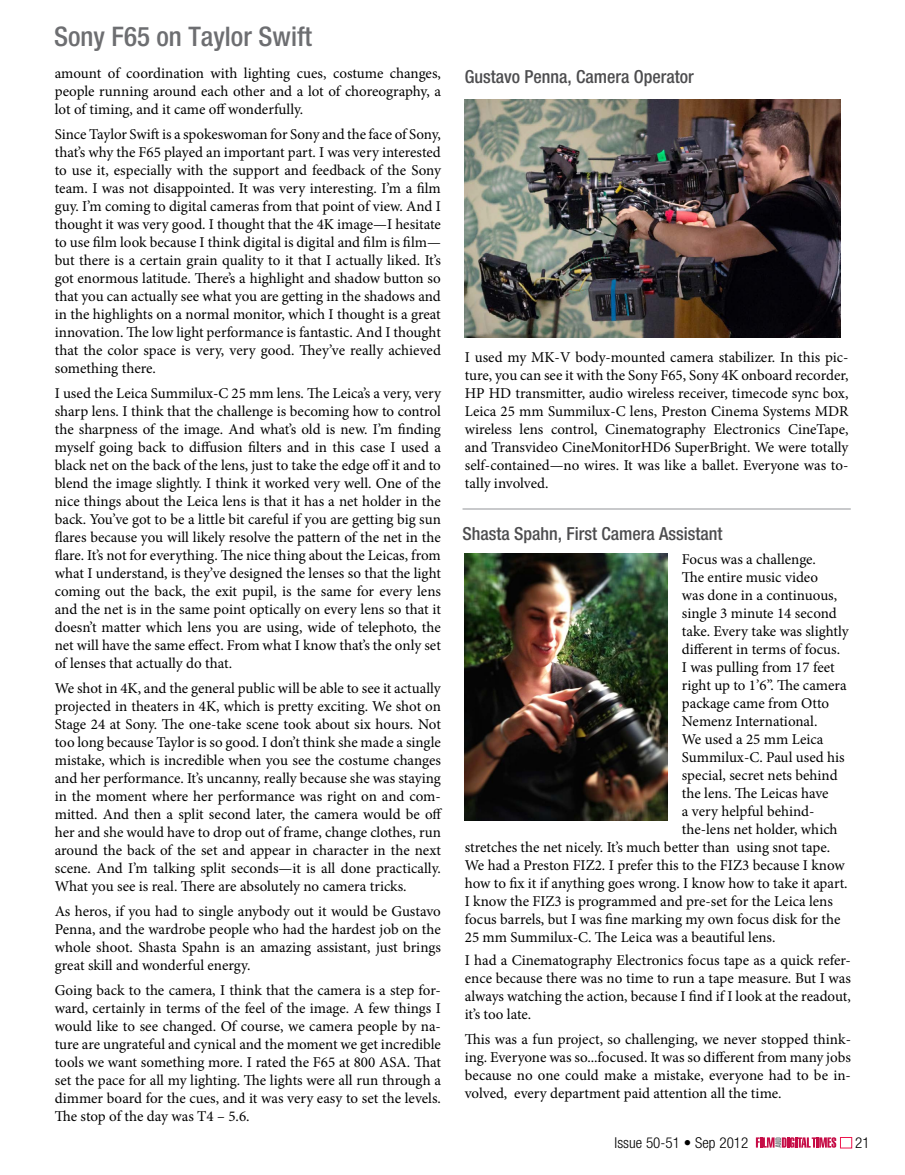
<style>
.page{position:relative;width:905px;height:1175px;background:#fff}
.page>*{position:absolute;margin:0;border:0;box-sizing:border-box;transform-origin:0 0}
.t1{font:500 condensed 27px "Helvetica Neue LT Std";color:#6d6e71}
.t2{font:500 condensed 18px "Helvetica Neue LT Std";color:#4d4d4f}
.t3{font:15px/18px "Minion Pro";color:#000;text-align:justify}
.t4{font:300 condensed 15px "Helvetica Neue LT Std";color:#000}
</style>
<div class="page">
<svg style="left:755px;top:1137px;width:81px;height:10px"></svg>
<div style="left:840px;top:1137px;width:11px;height:11px;border:1px solid #ed174e"></div>
<img style="left:465px;top:99px;width:375px;height:239px">
<img style="left:465px;top:553px;width:202px;height:267px">
<hr style="left:462px;top:508px;width:388px;height:1px;background:#939598">
<h1 class="t1" style="left:54px;top:21px;width:259px">Sony F65 on Taylor Swift</h1>
<p class="t3" style="left:55px;top:65px;width:387px">amount of coordination with lighting cues, costume changes, people running around each other and a lot of choreography, a lot of timing, and it came off wonderfully.</p>
<p class="t3" style="left:55px;top:125px;width:388px">Since Taylor Swift is a spokeswoman for Sony and the face of Sony, that’s why the F65 played an important part. I was very interested to use it, especially with the support and feedback of the Sony team. I was not disappointed. It was very interesting. I’m a film guy. I’m coming to digital cameras from that point of view. And I thought it was very good. I thought that the 4K image—I hesitate to use film look because I think digital is digital and film is film— but there is a certain grain quality to it that I actually liked. It’s got enormous latitude. There’s a highlight and shadow button so that you can actually see what you are getting in the shadows and in the highlights on a normal monitor, which I thought is a great innovation. The low light performance is fantastic. And I thought that the color space is very, very good. They’ve really achieved something there.</p>
<p class="t3" style="left:55px;top:384px;width:388px">I used the Leica Summilux-C 25 mm lens. The Leica’s a very, very sharp lens. I think that the challenge is becoming how to control the sharpness of the image. And what’s old is new. I’m finding myself going back to diffusion filters and in this case I used a black net on the back of the lens, just to take the edge off it and to blend the image slightly. I think it worked very well. One of the nice things about the Leica lens is that it has a net holder in the back. You’ve got to be a little bit careful if you are getting big sun flares because you will likely resolve the pattern of the net in the flare. It’s not for everything. The nice thing about the Leicas, from what I understand, is they’ve designed the lenses so that the light coming out the back, the exit pupil, is the same for every lens and the net is in the same point optically on every lens so that it doesn’t matter which lens you are using, wide of telephoto, the net will have the same effect. From what I know that’s the only set of lenses that actually do that.</p>
<p class="t3" style="left:55px;top:679px;width:389px">We shot in 4K, and the general public will be able to see it actually projected in theaters in 4K, which is pretty exciting. We shot on Stage 24 at Sony. The one-take scene took about six hours. Not too long because Taylor is so good. I don’t think she made a single mistake, which is incredible when you see the costume changes and her performance. It’s uncanny, really because she was staying in the moment where her performance was right on and com&shy;mitted. And then a split second later, the camera would be off her and she would have to drop out of frame, change clothes, run around the back of the set and appear in character in the next scene. And I’m talking split seconds—it is all done practically.<br>What you see is real. There are absolutely no camera tricks.</p>
<p class="t3" style="left:55px;top:902px;width:387px">As heros, if you had to single anybody out it would be Gustavo Penna, and the wardrobe people who had the hardest job on the whole shoot. Shasta Spahn is an amazing assistant, just brings great skill and wonderful energy.</p>
<p class="t3" style="left:55px;top:980px;width:388px">Going back to the camera, I think that the camera is a step for&shy;ward, certainly in terms of the feel of the image. A few things I would like to see changed. Of course, we camera people by na&shy;ture are ungrateful and cynical and the moment we get incredible tools we want something more. I rated the F65 at 800 ASA. That set the pace for all my lighting. The lights were all run through a dimmer board for the cues, and it was very easy to set the levels.<br>The stop of the day was T4 – 5.6.</p>
<p class="t2" style="left:465px;top:66px;width:230px">Gustavo Penna, Camera Operator</p>
<p class="t3" style="left:465px;top:348px;width:385px">I used my MK-V body-mounted camera stabilizer. In this pic&shy;ture, you can see it with the Sony F65, Sony 4K onboard recorder, HP HD transmitter, audio wireless receiver, timecode sync box, Leica 25 mm Summilux-C lens, Preston Cinema Systems MDR wireless lens control, Cinematography Electronics CineTape, and Transvideo CineMonitorHD6 SuperBright. We were totally self-contained—no wires. It was like a ballet. Everyone was to&shy;tally involved.</p>
<p class="t2" style="left:462px;top:522px;width:261px">Shasta Spahn, First Camera Assistant</p>
<p class="t3" style="left:681px;top:550px;width:136px">Focus was a challenge.</p>
<p class="t3" style="left:681px;top:568px;width:138px">The entire music video</p>
<p class="t3" style="left:681px;top:586px;width:157px">was done in a continuous,</p>
<p class="t3" style="left:681px;top:604px;width:156px">single 3 minute 14 second</p>
<p class="t3" style="left:681px;top:622px;width:168px">take. Every take was slightly</p>
<p class="t3" style="left:681px;top:640px;width:160px">different in terms of focus.</p>
<p class="t3" style="left:681px;top:658px;width:154px">I was pulling from 17 feet</p>
<p class="t3" style="left:681px;top:676px;width:166px">right up to 1’6”. The camera</p>
<p class="t3" style="left:681px;top:694px;width:149px">package came from Otto</p>
<p class="t3" style="left:681px;top:712px;width:137px">Nemenz International.</p>
<p class="t3" style="left:681px;top:730px;width:143px">We used a 25 mm Leica</p>
<p class="t3" style="left:681px;top:748px;width:164px">Summilux-C. Paul used his</p>
<p class="t3" style="left:681px;top:766px;width:157px">special, secret nets behind</p>
<p class="t3" style="left:681px;top:784px;width:148px">the lens. The Leicas have</p>
<p class="t3" style="left:681px;top:802px;width:134px">a very helpful behind-</p>
<p class="t3" style="left:681px;top:820px;width:157px">the-lens net holder, which</p>
<p class="t3" style="left:465px;top:838px;width:367px">stretches the net nicely. It’s much better than using snot tape.</p>
<p class="t3" style="left:465px;top:856px;width:381px">We had a Preston FIZ2. I prefer this to the FIZ3 because I know</p>
<p class="t3" style="left:465px;top:874px;width:384px">how to fix it if anything goes wrong. I know how to take it apart.</p>
<p class="t3" style="left:465px;top:892px;width:369px">I know the FIZ3 is programmed and pre-set for the Leica lens</p>
<p class="t3" style="left:465px;top:910px;width:377px">focus barrels, but I was fine marking my own focus disk for the</p>
<p class="t3" style="left:465px;top:928px;width:312px">25 mm Summilux-C. The Leica was a beautiful lens.</p>
<p class="t3" style="left:465px;top:951px;width:387px">I had a Cinematography Electronics focus tape as a quick refer&shy;ence because there was no time to run a tape measure. But I was always watching the action, because I find if I look at the readout, it’s too late.</p>
<p class="t3" style="left:465px;top:1030px;width:388px">This was a fun project, so challenging, we never stopped think&shy;ing. Everyone was so...focused. It was so different from many jobs because no one could make a mistake, everyone had to be in&shy;volved, every department paid attention all the time.</p>
<p class="t4" style="left:614px;top:1134px;width:135px">Issue 50-51 • Sep 2012</p>
<p class="t4" style="left:855px;top:1134px;width:16px">21</p>
</div>
